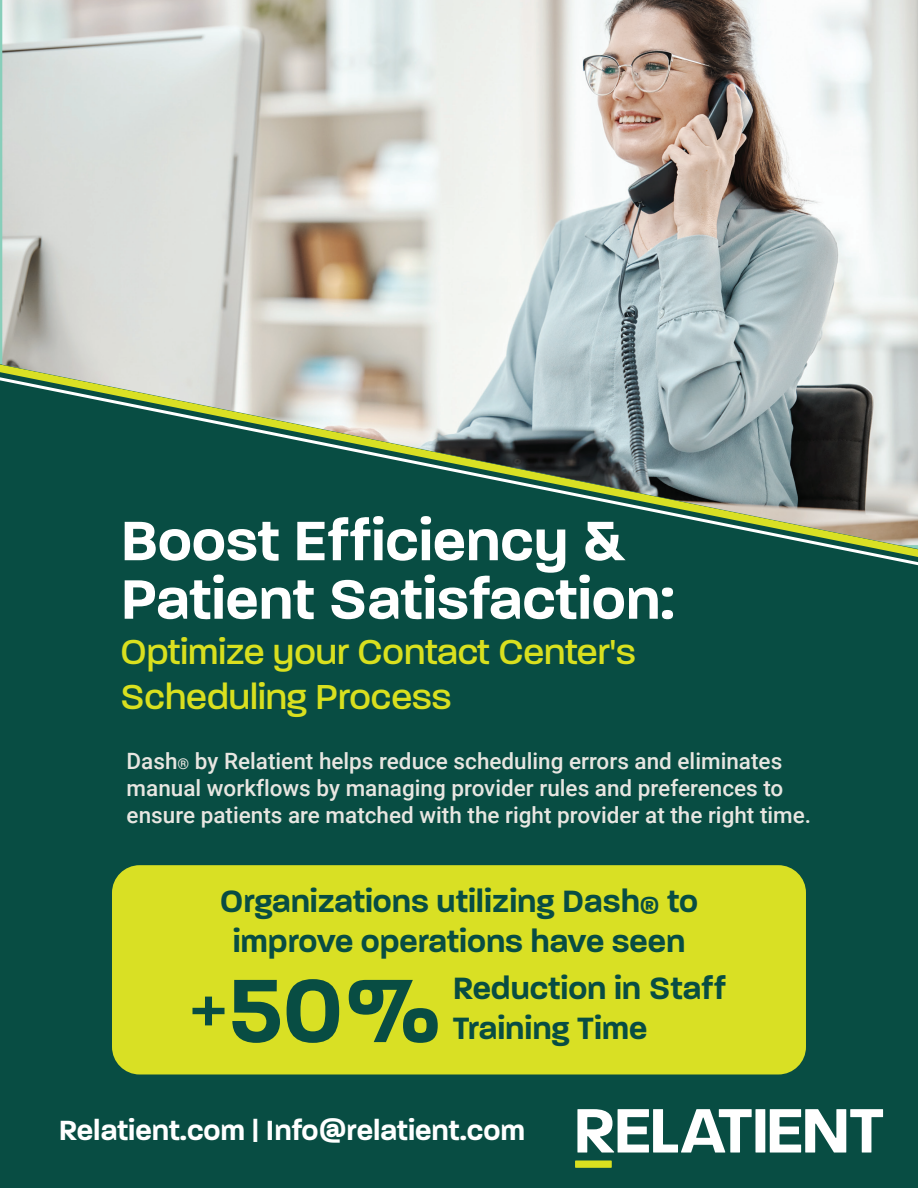
<style>
.page{position:relative;width:918px;height:1188px;background:#fff}
.page>*{position:absolute;margin:0;border:0;box-sizing:border-box;transform-origin:0 0}
.t1{font:600 60px/58.5px "Paralucent";color:#fff}
.t2{font:500 37.5px/45px "Paralucent";color:#d9e01f}
.t3{font:600 33.3px/40px "Paralucent";color:#084d43;text-align:center}
.t4{font:600 30px "Paralucent";color:#fff}
.t5{font:500 22.5px/27px "Roboto";color:#e8e6e1}
.s1{font-size:15px}
.s2{font-size:21px}
</style>
<div class="page">
<div style="left:0;top:80px;width:918px;height:1108px;background:#084d43"></div>
<div style="left:112px;top:865px;width:694px;height:209px;background:#d9e024;border-radius:28px"></div>
<svg style="left:193px;top:997px;width:32px;height:28px"></svg>
<svg style="left:232px;top:980px;width:48px;height:63px"></svg>
<svg style="left:287px;top:979px;width:52px;height:64px"></svg>
<svg style="left:349px;top:980px;width:89px;height:63px"></svg>
<svg style="left:577px;top:1109px;width:175px;height:44px"></svg>
<div style="left:755px;top:1109px;width:10px;height:44px;background:#fff"></div>
<svg style="left:770px;top:1109px;width:113px;height:44px"></svg>
<div style="left:575px;top:1160px;width:37px;height:8px;background:#d9e01f"></div>
<svg style="left:0;top:370px;width:918px;height:196px"></svg>
<img style="left:2px;top:0;width:916px;height:545px">
<h1 class="t1" style="left:121px;top:512px;width:555px">Boost Efficiency &amp;<br>Patient Satisfaction:</h1>
<h2 class="t2" style="left:121px;top:629px;width:517px">Optimize your Contact Center's<br>Scheduling Process</h2>
<p class="t5" style="left:127px;top:747px;width:686px">Dash<span class="s1">®</span> by Relatient helps reduce scheduling errors and eliminates manual workflows by managing provider rules and preferences to ensure patients are matched with the right provider at the right time.</p>
<h3 class="t3" style="left:220px;top:881px;width:480px">Organizations utilizing Dash<span class="s2">®</span> to improve operations have seen</h3>
<h3 class="t3" style="left:453px;top:969px;width:275px;text-align:left">Reduction in Staff<br>Training Time</h3>
<h3 class="t4" style="left:59px;top:1113px;width:468px">Relatient.com | Info@relatient.com</h3>
</div>
